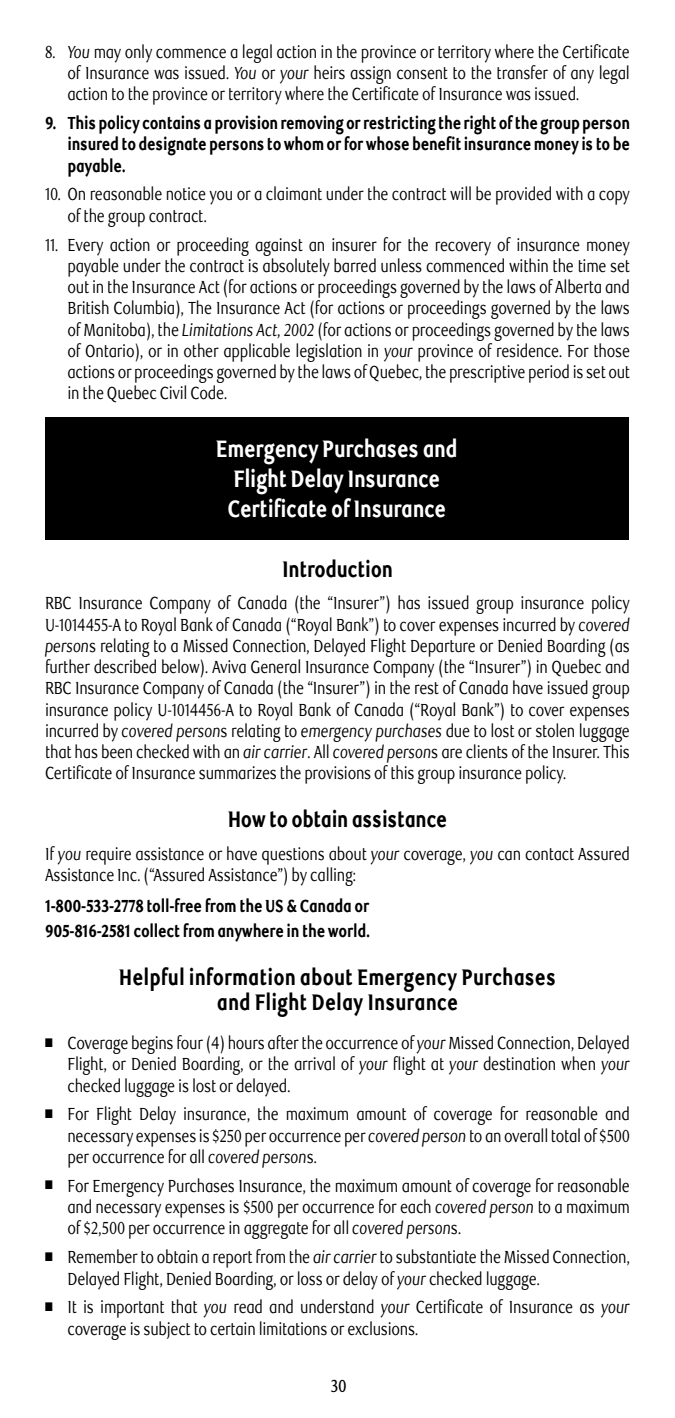
<style>
.page{position:relative;width:675px;height:1418px;background:#fff}
.page>*{position:absolute;margin:0;border:0;box-sizing:border-box;transform-origin:0 0}
.t1{font:800 23.75px/30px "RBC Text";letter-spacing:-.02em;color:#fff;text-align:center;scale:.8 1}
.t2{font:800 22.5px/25px "RBC Text";color:#000;text-align:center;scale:.8 1}
.t3{font:800 22.5px "RBC Text";letter-spacing:-.02em;color:#000;scale:.8 1}
.t4{font:17.5px/21.2px "RBC Text";letter-spacing:-.02em;color:#000;text-align:justify;scale:.8 1}
.t5{font:800 17.5px/21.2px "RBC Text";letter-spacing:-.02em;color:#000;text-align:justify;scale:.8 1}
.t6{font:500 17.5px "RBC Text";color:#000;scale:.8 1}
.s1{font-style:italic}
</style>
<div class="page">
<div style="left:45px;top:417px;width:584px;height:122px;background:#000"></div>
<p class="t4" style="left:68px;top:41px;width:705px;text-indent:-22px">8. <span class="s1">You</span> may only commence a legal action in the province or territory where the Certificate of Insurance was issued. <span class="s1">You</span> or <span class="s1">your</span> heirs assign consent to the transfer of any legal action to the province or territory where the Certificate of Insurance was issued.</p>
<p class="t5" style="left:68px;top:113px;width:705px;text-indent:-22px">9. This policy contains a provision removing or restricting the right of the group person insured to designate persons to whom or for whose benefit insurance money is to be payable.</p>
<p class="t4" style="left:68px;top:184px;width:705px;text-indent:-22px">10. On reasonable notice you or a claimant under the contract will be provided with a copy of the group contract.</p>
<p class="t4" style="left:68px;top:234px;width:705px;text-indent:-22px">11. Every action or proceeding against an insurer for the recovery of insurance money payable under the contract is absolutely barred unless commenced within the time set out in the Insurance Act (for actions or proceedings governed by the laws of Alberta and British Columbia), The Insurance Act (for actions or proceedings governed by the laws of Manitoba), the <span class="s1">Limitations Act, 2002</span> (for actions or proceedings governed by the laws of Ontario), or in other applicable legislation in <span class="s1">your</span> province of residence. For those actions or proceedings governed by the laws of Quebec, the prescriptive period is set out in the Quebec Civil Code.</p>
<h1 class="t1" style="left:216px;top:434px;width:304px">Emergency Purchases and<br>Flight Delay Insurance<br>Certificate of Insurance</h1>
<p class="t3" style="left:282px;top:555px;width:140px">Introduction</p>
<p class="t4" style="left:45px;top:593px;width:733px">RBC Insurance Company of Canada (the “Insurer”) has issued group insurance policy U-1014455-A to Royal Bank of Canada (“Royal Bank”) to cover expenses incurred by <span class="s1">covered person</span>s relating to a Missed Connection, Delayed Flight Departure or Denied Boarding (as further described below). Aviva General Insurance Company (the “Insurer”) in Quebec and RBC Insurance Company of Canada (the “Insurer”) in the rest of Canada have issued group insurance policy U-1014456-A to Royal Bank of Canada (“Royal Bank”) to cover expenses incurred by <span class="s1">covered person</span>s relating to <span class="s1">emergency purchases</span> due to lost or stolen luggage that has been checked with an <span class="s1">air carrier</span>. All <span class="s1">covered person</span>s are clients of the Insurer. This Certificate of Insurance summarizes the provisions of this group insurance policy.</p>
<p class="t3" style="left:228px;top:805px;width:276px">How to obtain assistance</p>
<p class="t4" style="left:45px;top:843px;width:733px">If <span class="s1">you</span> require assistance or have questions about <span class="s1">your</span> coverage, <span class="s1">you</span> can contact Assured<br>Assistance Inc. (“Assured Assistance”) by calling:</p>
<p class="t5" style="left:45px;top:894px;width:408px;line-height:25px">1-800-533-2778 toll-free from the US &amp; Canada or<br>905-816-2581 collect from anywhere in the world.</p>
<p class="t2" style="left:119px;top:965px;width:548px">Helpful information about Emergency Purchases and Flight Delay Insurance</p>
<p class="t4" style="left:67px;top:1032px;width:705px;text-indent:-22px">■ Coverage begins four (4) hours after the occurrence of <span class="s1">your</span> Missed Connection, Delayed Flight, or Denied Boarding, or the arrival of <span class="s1">your</span> flight at <span class="s1">your</span> destination when <span class="s1">your </span>checked luggage is lost or delayed.</p>
<p class="t4" style="left:67px;top:1104px;width:705px;text-indent:-22px">■ For Flight Delay insurance, the maximum amount of coverage for reasonable and necessary expenses is $250 per occurrence per <span class="s1">covered person</span> to an overall total of $500 per occurrence for all <span class="s1">covered person</span>s.</p>
<p class="t4" style="left:67px;top:1175px;width:705px;text-indent:-22px">■ For Emergency Purchases Insurance, the maximum amount of coverage for reasonable and necessary expenses is $500 per occurrence for each <span class="s1">covered person</span> to a maximum of $2,500 per occurrence in aggregate for all <span class="s1">covered person</span>s.</p>
<p class="t4" style="left:67px;top:1247px;width:705px;text-indent:-22px">■ Remember to obtain a report from the <span class="s1">air carrier</span> to substantiate the Missed Connection,<br>Delayed Flight, Denied Boarding, or loss or delay of <span class="s1">your</span> checked luggage.</p>
<p class="t4" style="left:67px;top:1297px;width:705px;text-indent:-22px">■ It is important that <span class="s1">you</span> read and understand <span class="s1">your</span> Certificate of Insurance as <span class="s1">your </span>coverage is subject to certain limitations or exclusions.</p>
<p class="t6" style="left:331px;top:1375px;width:22px">30</p>
</div>
